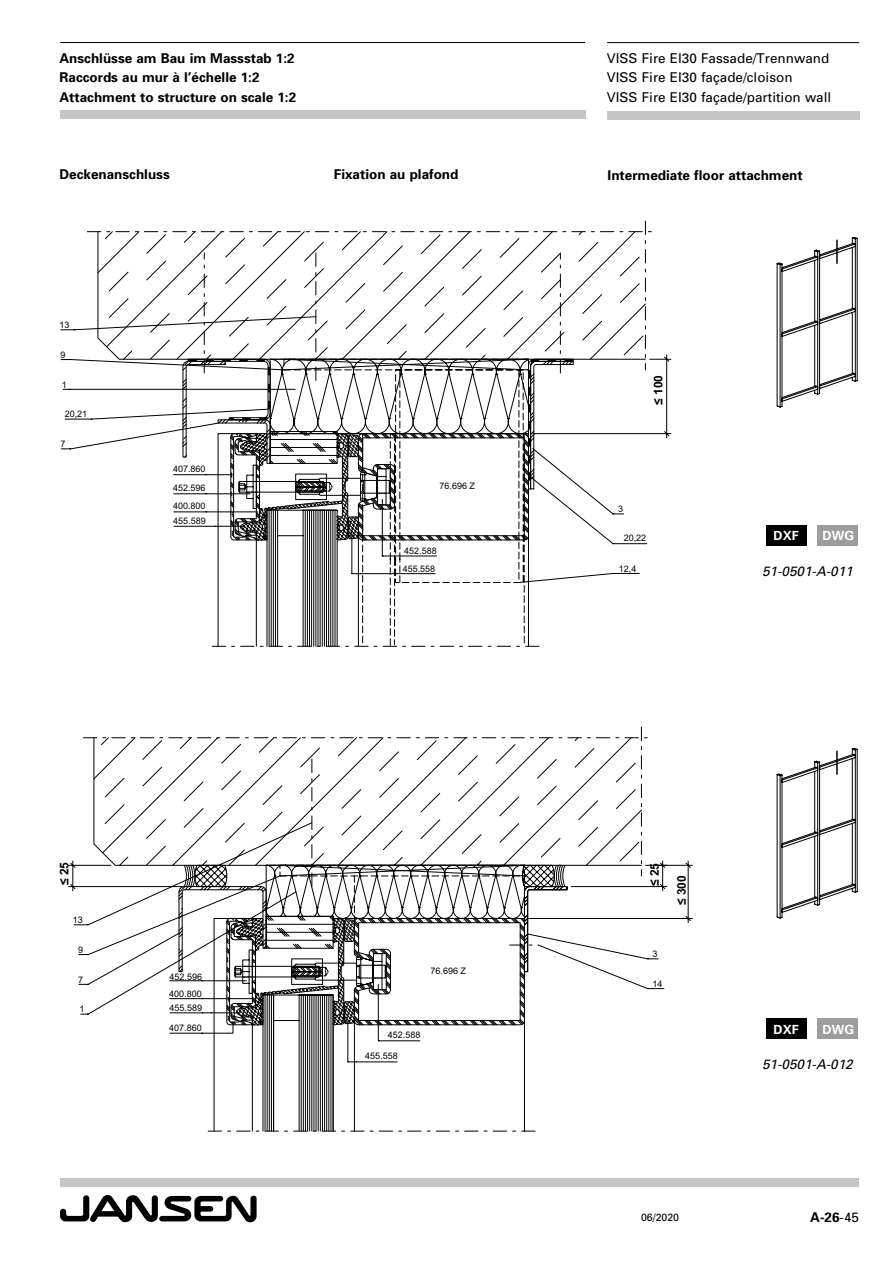
<style>
.page{position:relative;width:893px;height:1263px;background:#fff}
.page>*{position:absolute;margin:0;border:0;box-sizing:border-box;transform-origin:0 0}
.t1{font:700 13.5px/19.5px "Univers";color:#000}
.t2{font:13.5px/19.5px "Univers";color:#000}
.t3{font:italic 13.5px "Univers";color:#000}
.t4{font:700 12.6px "Univers";color:#fff}
.t5{font:700 12px "Arial";color:#000}
.t6{font:10.5px "Univers";color:#000}
.t7{font:9px/14.4px "Arial";color:#000}
.s1{font-weight:400}
</style>
<div class="page">
<div style="left:60px;top:1178px;width:799px;height:8px;background:#c6c6c6"></div>
<div style="left:60px;top:111px;width:525px;height:8px;background:#c6c6c6"></div>
<hr style="left:60px;top:42px;width:525px;height:1px;background:#000">
<div style="left:607px;top:111px;width:252px;height:8px;background:#c6c6c6"></div>
<hr style="left:607px;top:42px;width:252px;height:1px;background:#000">
<svg style="left:60px;top:1195px;width:197px;height:27px"></svg>
<svg style="left:211px;top:354px;width:460px;height:293px"></svg>
<svg style="left:518px;top:573px;width:122px;height:10px"></svg>
<hr style="left:360px;top:573px;width:75px;height:1px;background:#000">
<hr style="left:352px;top:531px;width:1px;height:43px;background:#000">
<svg style="left:246px;top:356px;width:424px;height:201px"></svg>
<svg style="left:60px;top:221px;width:596px;height:323px"></svg>
<svg style="left:207px;top:1131px;width:328px;height:1px"></svg>
<svg style="left:207px;top:1062px;width:329px;height:69px"></svg>
<hr style="left:69px;top:886px;width:116px;height:1px;background:#000">
<hr style="left:69px;top:865px;width:42px;height:1px;background:#000">
<hr style="left:73px;top:861px;width:1px;height:30px;background:#000">
<hr style="left:529px;top:918px;width:163px;height:1px;background:#000">
<hr style="left:657px;top:865px;width:35px;height:1px;background:#000">
<hr style="left:688px;top:861px;width:1px;height:62px;background:#000">
<svg style="left:82px;top:727px;width:582px;height:335px"></svg>
<svg style="left:70px;top:862px;width:621px;height:179px"></svg>
<div style="left:766px;top:525px;width:40px;height:21px;background:#000"></div>
<div style="left:817px;top:525px;width:41px;height:21px;background:#9d9d9c"></div>
<div style="left:766px;top:1018px;width:40px;height:21px;background:#000"></div>
<div style="left:817px;top:1018px;width:41px;height:21px;background:#9d9d9c"></div>
<svg style="left:776px;top:237px;width:82px;height:171px"></svg>
<hr style="left:836px;top:240px;width:2px;height:23px;background:#000">
<svg style="left:776px;top:748px;width:82px;height:171px"></svg>
<hr style="left:836px;top:751px;width:2px;height:23px;background:#000">
<p class="t1" style="left:60px;top:48px;width:238px">Anschlüsse am Bau im Massstab 1:2<br>Raccords au mur à l’échelle 1:2<br>Attachment to structure on scale 1:2</p>
<p class="t2" style="left:607px;top:48px;width:226px">VISS Fire EI30 Fassade/Trennwand<br>VISS Fire EI30 façade/cloison<br>VISS Fire EI30 façade/partition wall</p>
<p class="t1" style="left:60px;top:164px;width:112px">Deckenanschluss</p>
<p class="t1" style="left:334px;top:164px;width:126px">Fixation au plafond</p>
<p class="t1" style="left:608px;top:165px;width:197px">Intermediate floor attachment</p>
<p class="t7" style="left:60px;top:318px;width:12px">13</p>
<p class="t7" style="left:61px;top:348px;width:7px">9</p>
<p class="t7" style="left:62px;top:377px;width:7px">1</p>
<p class="t7" style="left:65px;top:407px;width:24px">20,21</p>
<p class="t7" style="left:61px;top:437px;width:7px">7</p>
<p class="t7" style="left:173px;top:462px;width:34px">407.860</p>
<p class="t7" style="left:173px;top:499px;width:34px">400.800<br>455.589</p>
<p class="t7" style="left:173px;top:481px;width:34px">452.596</p>
<p class="t5" style="left:56px;top:885px;width:25px;rotate:-90deg">≤ 25</p>
<p class="t7" style="left:73px;top:913px;width:12px">13</p>
<p class="t7" style="left:78px;top:942px;width:7px">9</p>
<p class="t7" style="left:78px;top:972px;width:7px">7</p>
<p class="t7" style="left:79px;top:1002px;width:7px">1</p>
<p class="t7" style="left:169px;top:969px;width:34px">452.596</p>
<p class="t7" style="left:169px;top:987px;width:34px">400.800<br>455.589</p>
<p class="t7" style="left:169px;top:1021px;width:34px">407.860</p>
<p class="t7" style="left:439px;top:479px;width:37px">76.696 Z</p>
<p class="t7" style="left:404px;top:544px;width:34px">452.588</p>
<p class="t7" style="left:403px;top:562px;width:34px">455.558</p>
<p class="t7" style="left:431px;top:964px;width:37px">76.696 Z</p>
<p class="t7" style="left:388px;top:1028px;width:34px">452.588</p>
<p class="t7" style="left:365px;top:1049px;width:34px">455.558</p>
<p class="t5" style="left:650px;top:405px;width:31px;rotate:-90deg">≤ 100</p>
<p class="t7" style="left:618px;top:502px;width:7px">3</p>
<p class="t7" style="left:624px;top:530px;width:24px">20,22</p>
<p class="t7" style="left:619px;top:561px;width:19px">12,4</p>
<p class="t4" style="left:774px;top:528px;width:27px">DXF</p>
<p class="t4" style="left:823px;top:528px;width:33px">DWG</p>
<p class="t3" style="left:762px;top:563px;width:92px">51-0501-A-011</p>
<p class="t5" style="left:646px;top:886px;width:25px;rotate:-90deg">≤ 25</p>
<p class="t5" style="left:673px;top:905px;width:31px;rotate:-90deg">≤ 300</p>
<p class="t7" style="left:653px;top:947px;width:7px">3</p>
<p class="t7" style="left:652px;top:976px;width:12px">14</p>
<p class="t4" style="left:774px;top:1021px;width:27px">DXF</p>
<p class="t4" style="left:823px;top:1021px;width:33px">DWG</p>
<p class="t3" style="left:762px;top:1056px;width:92px">51-0501-A-012</p>
<p class="t6" style="left:641px;top:1210px;width:39px">06/2020</p>
<p class="t1" style="left:810px;top:1207px;width:50px">A-26<span class="s1">-45</span></p>
</div>
